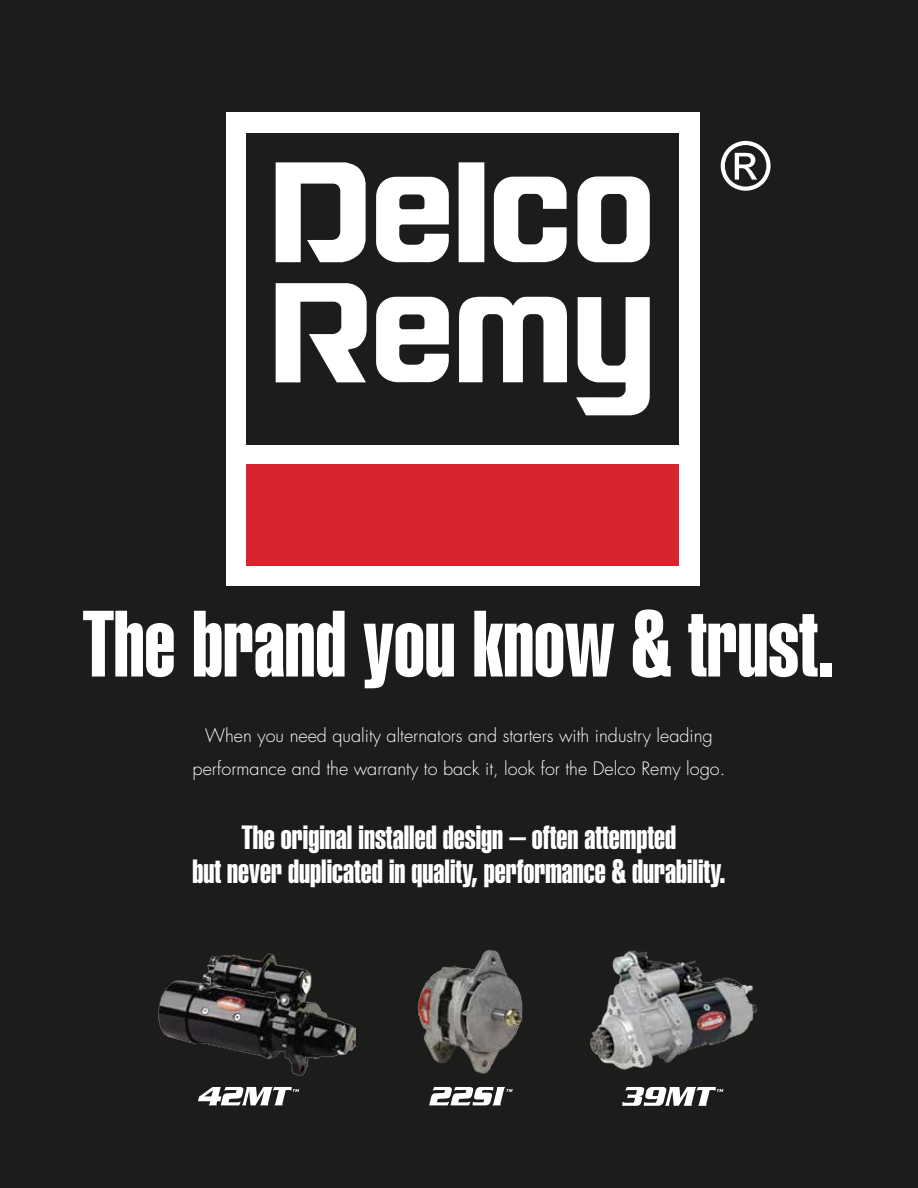
<style>
.page{position:relative;width:918px;height:1188px;background:#1c1c1a}
.page>*{position:absolute;margin:0;border:0;box-sizing:border-box;transform-origin:0 0}
.t1{font:92.4px "Helvetica LT Std Extra Comp";color:#fff}
.t2{font:33px/34.5px "Helvetica LT Std Extra Comp";color:#fff;text-align:center}
.t3{font:300 18px/33px "Futura Std";color:#fff;text-align:center}
</style>
<div class="page">
<img style="left:418px;top:950px;width:105px;height:124px">
<img style="left:590px;top:950px;width:167px;height:120px">
<img style="left:159px;top:954px;width:196px;height:121px">
<svg style="left:198px;top:1087px;width:101px;height:18px"></svg>
<svg style="left:622px;top:1087px;width:101px;height:18px"></svg>
<svg style="left:429px;top:1087px;width:84px;height:18px"></svg>
<div style="left:226px;top:112px;width:474px;height:474px;background:#fff"></div>
<div style="left:246px;top:133px;width:433px;height:311px;background:#1c1c1a"></div>
<svg style="left:576px;top:297px;width:74px;height:118px"></svg>
<svg style="left:276px;top:283px;width:91px;height:99px"></svg>
<svg style="left:276px;top:162px;width:90px;height:100px"></svg>
<div style="left:459px;top:162px;width:25px;height:100px;background:#fff"></div>
<svg style="left:494px;top:177px;width:73px;height:85px"></svg>
<svg style="left:459px;top:297px;width:108px;height:85px"></svg>
<div style="left:246px;top:464px;width:433px;height:102px;background:#d7242f"></div>
<svg style="left:577px;top:176px;width:73px;height:86px"></svg>
<svg style="left:376px;top:177px;width:73px;height:85px"></svg>
<svg style="left:376px;top:297px;width:73px;height:85px"></svg>
<svg style="left:721px;top:141px;width:50px;height:50px"></svg>
<h1 class="t1" style="left:83px;top:588px;width:753px">The brand you know &amp; trust.</h1>
<p class="t3" style="left:193px;top:719px;width:534px">When you need quality alternators and starters with industry leading performance and the warranty to back it, look for the Delco Remy logo.</p>
<h2 class="t2" style="left:192px;top:820px;width:535px">The original installed design – often attempted<br>but never duplicated in quality, performance &amp; durability.</h2>
</div>
